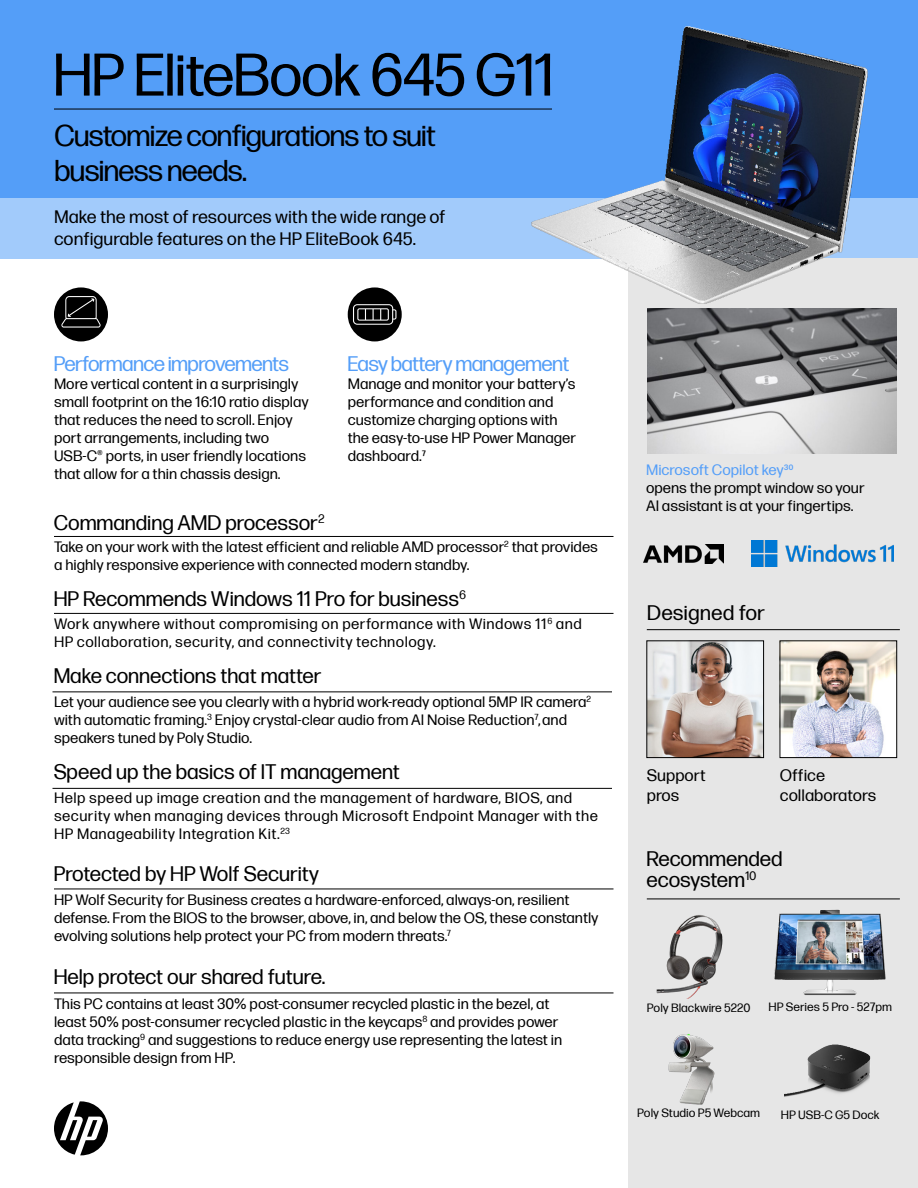
<style>
.page{position:relative;width:918px;height:1188px;background:#fff}
.page>*{position:absolute;margin:0;border:0;box-sizing:border-box;transform-origin:0 0}
.t1{font:60px "Forma DJR Display";letter-spacing:.01em;color:#000}
.t2{font:30px/34.5px "Forma DJR Display";color:#000}
.t3{font:21px/21px "Forma DJR Display";letter-spacing:.03em;color:#000}
.t4{font:21px "Forma DJR Display";color:#549ef8}
.t5{font:21px "Forma DJR Micro";color:#000}
.t6{font:18px/21.6px "Forma DJR Micro";color:#000}
.t7{font:16.5px/19.8px "Forma DJR Micro";color:#000}
.t8{font:15px/18px "Forma DJR Micro";color:#000}
.t9{font:15px/18px "Forma DJR Micro";letter-spacing:.03em;color:#000}
.t10{font:15px "Forma DJR Micro";color:#549ef8}
.t11{font:12px "Forma DJR Micro";color:#000}
</style>
<div class="page">
<div style="left:0;top:0;width:918px;height:198px;background:#549ef8"></div>
<div style="left:0;top:198px;width:918px;height:61px;background:#a2cbfb"></div>
<hr style="left:54px;top:109px;width:498px;height:1px;background:#000">
<div style="left:628px;top:259px;width:290px;height:929px;background:#e6e6e6"></div>
<img style="left:649px;top:643px;width:113px;height:113px">
<div style="left:647px;top:641px;width:117px;height:117px;border:1px solid #000"></div>
<hr style="left:54px;top:613px;width:560px;height:1px;background:#000">
<hr style="left:54px;top:536px;width:560px;height:1px;background:#000">
<hr style="left:647px;top:899px;width:253px;height:1px;background:#000">
<hr style="left:647px;top:629px;width:253px;height:1px;background:#000">
<hr style="left:54px;top:889px;width:560px;height:1px;background:#000">
<svg style="left:54px;top:1101px;width:54px;height:54px"></svg>
<img style="left:516px;top:26px;width:366px;height:278px">
<div style="left:348px;top:287px;width:54px;height:54px;background:#000;border-radius:50%"></div>
<svg style="left:353px;top:304px;width:43px;height:21px"></svg>
<hr style="left:52px;top:788px;width:560px;height:1px;background:#000">
<img style="left:782px;top:643px;width:113px;height:113px">
<div style="left:780px;top:641px;width:117px;height:117px;border:1px solid #000"></div>
<hr style="left:52px;top:692px;width:560px;height:1px;background:#000">
<hr style="left:54px;top:993px;width:560px;height:1px;background:#000">
<img style="left:656px;top:915px;width:67px;height:84px">
<img style="left:784px;top:1044px;width:87px;height:53px">
<img style="left:774px;top:909px;width:112px;height:86px">
<img style="left:668px;top:1034px;width:47px;height:70px">
<img style="left:643px;top:544px;width:80px;height:19px">
<img style="left:751px;top:541px;width:143px;height:26px">
<img style="left:648px;top:308px;width:249px;height:145px">
<div style="left:54px;top:287px;width:54px;height:54px;background:#000;border-radius:50%"></div>
<svg style="left:61px;top:296px;width:40px;height:32px"></svg>
<p class="t1" style="left:54px;top:33px;width:501px">HP EliteBook 645 G11</p>
<p class="t2" style="left:55px;top:117px;width:382px">Customize configurations to suit business needs.</p>
<p class="t6" style="left:54px;top:205px;width:393px">Make the most of resources with the wide range of configurable features on the HP EliteBook 645.</p>
<p class="t4" style="left:54px;top:350px;width:236px">Performance improvements</p>
<p class="t8" style="left:54px;top:374px;width:256px">More vertical content in a surprisingly small footprint on the 16:10 ratio display that reduces the need to scroll. Enjoy port arrangements, including two USB-C® ports, in user friendly locations that allow for a thin chassis design.</p>
<p class="t4" style="left:348px;top:350px;width:223px">Easy battery management</p>
<p class="t8" style="left:348px;top:374px;width:230px">Manage and monitor your battery’s performance and condition and customize charging options with the easy-to-use HP Power Manager dashboard.7</p>
<p class="t3" style="left:54px;top:511px;width:272px">Commanding AMD processor<sup>2</sup></p>
<p class="t8" style="left:54px;top:537px;width:545px">Take on your work with the latest efficient and reliable AMD processor<sup>2</sup> that provides a highly responsive experience with connected modern standby.</p>
<p class="t3" style="left:54px;top:587px;width:413px">HP Recommends Windows 11 Pro for business<sup>6</sup></p>
<p class="t9" style="left:54px;top:614px;width:529px">Work anywhere without compromising on performance with Windows 11<sup>6</sup> and<br>HP collaboration, security, and connectivity technology.</p>
<p class="t3" style="left:54px;top:664px;width:269px">Make connections that matter</p>
<p class="t8" style="left:54px;top:691px;width:539px">Let your audience see you clearly with a hybrid work-ready optional 5MP IR camera<sup>2 </sup>with automatic framing.<sup>3</sup> Enjoy crystal-clear audio from AI Noise Reduction<sup>7</sup>,and speakers tuned by Poly Studio.</p>
<p class="t3" style="left:54px;top:760px;width:347px">Speed up the basics of IT management</p>
<p class="t9" style="left:54px;top:788px;width:546px">Help speed up image creation and the management of hardware, BIOS, and security when managing devices through Microsoft Endpoint Manager with the<br>HP Manageability Integration Kit.<sup>23</sup></p>
<p class="t3" style="left:54px;top:862px;width:266px">Protected by HP Wolf Security</p>
<p class="t8" style="left:54px;top:890px;width:546px">HP Wolf Security for Business creates a hardware-enforced, always-on, resilient defense. From the BIOS to the browser, above, in, and below the OS, these constantly evolving solutions help protect your PC from modern threats.<sup>7</sup></p>
<p class="t3" style="left:54px;top:965px;width:272px">Help protect our shared future.</p>
<p class="t8" style="left:54px;top:993px;width:510px">This PC contains at least 30% post-consumer recycled plastic in the bezel, at least 50% post-consumer recycled plastic in the keycaps<sup>8</sup> and provides power data tracking<sup>9</sup> and suggestions to reduce energy use representing the latest in responsible design from HP.</p>
<p class="t10" style="left:646px;top:459px;width:149px">Microsoft Copilot key30</p>
<p class="t8" style="left:646px;top:478px;width:220px">opens the prompt window so your<br>AI assistant is at your fingertips.</p>
<p class="t5" style="left:647px;top:597px;width:120px">Designed for</p>
<p class="t7" style="left:647px;top:764px;width:60px">Support pros</p>
<p class="t7" style="left:780px;top:764px;width:98px">Office collaborators</p>
<p class="t3" style="left:647px;top:847px;width:137px">Recommended ecosystem<sup>10</sup></p>
<p class="t11" style="left:647px;top:999px;width:105px">Poly Blackwire 5220</p>
<p class="t11" style="left:769px;top:998px;width:125px">HP Series 5 Pro - 527pm</p>
<p class="t11" style="left:637px;top:1105px;width:124px">Poly Studio P5 Webcam</p>
<p class="t11" style="left:781px;top:1106px;width:100px">HP USB-C G5 Dock</p>
</div>
